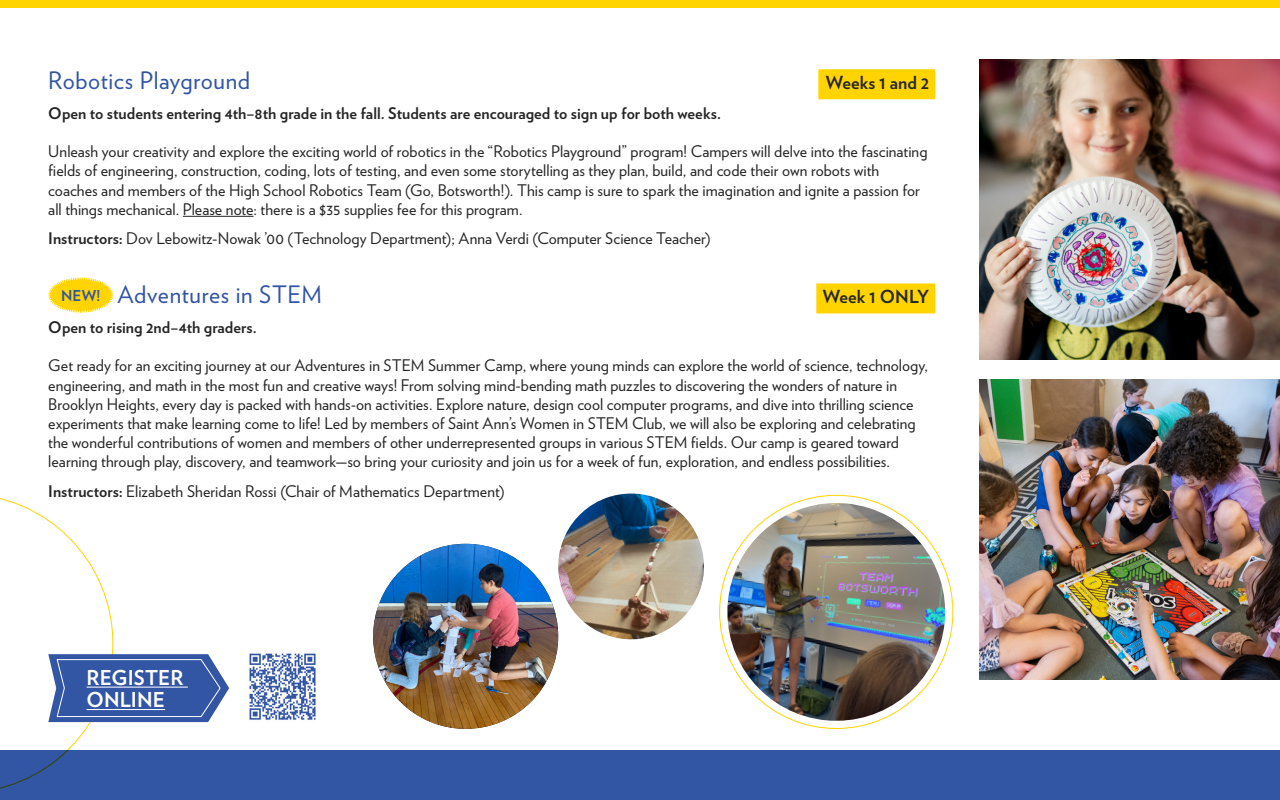
<style>
.page{position:relative;width:1280px;height:800px;background:#fff}
.page>*{position:absolute;margin:0;border:0;box-sizing:border-box;transform-origin:0 0}
.t1{font:24px "Verlag";letter-spacing:.025em;color:#3255a4}
.t2{font:700 20.5px/22.4px "Verlag";letter-spacing:.005em;color:#fff}
.t3{font:700 18px "Verlag";letter-spacing:.005em;color:#262626}
.t4{font:16px/19.2px "Verlag";color:#262626}
.t5{font:700 16px "Verlag";color:#262626}
.t6{font:700 15px "Verlag";color:#3255a4}
.s1{font-weight:700}
</style>
<div class="page">
<div style="left:818px;top:69px;width:117px;height:30px;background:#ffd400"></div>
<hr style="left:183px;top:216px;width:71px;height:1px;background:#262626">
<div style="left:816px;top:283px;width:119px;height:30px;background:#ffd400"></div>
<img style="left:980px;top:60px;width:300px;height:300px">
<img style="left:980px;top:380px;width:300px;height:300px">
<svg style="left:48px;top:277px;width:66px;height:36px"></svg>
<div style="left:0;top:0;width:1280px;height:8px;background:#ffd400"></div>
<div style="left:0;top:750px;width:1280px;height:50px;background:#3255a4"></div>
<img style="left:249px;top:653px;width:67px;height:67px">
<img style="left:722px;top:503px;width:228px;height:223px">
<img style="left:373px;top:544px;width:185px;height:185px;border-radius:93px">
<img style="left:549px;top:494px;width:155px;height:154px">
<svg style="left:0;top:498px;width:229px;height:291px"></svg>
<h1 class="t1" style="left:48px;top:63px;width:203px">Robotics Playground</h1>
<p class="t3" style="left:826px;top:69px;width:105px">Weeks 1 and 2</p>
<p class="t5" style="left:48px;top:100px;width:674px">Open to students entering 4th–8th grade in the fall. Students are encouraged to sign up for both weeks.</p>
<p class="t4" style="left:48px;top:141px;width:881px">Unleash your creativity and explore the exciting world of robotics in the “Robotics Playground” program! Campers will delve into the fascinating fields of engineering, construction, coding, lots of testing, and even some storytelling as they plan, build, and code their own robots with coaches and members of the High School Robotics Team (Go, Botsworth!). This camp is sure to spark the imagination and ignite a passion for all things mechanical. Please note: there is a $35 supplies fee for this program.</p>
<p class="t4" style="left:48px;top:228px;width:664px"><span class="s1">Instructors:</span> Dov Lebowitz-Nowak ’00 (Technology Department); Anna Verdi (Computer Science Teacher)</p>
<h1 class="t1" style="left:118px;top:277px;width:206px">Adventures in STEM</h1>
<p class="t3" style="left:823px;top:283px;width:108px">Week 1 ONLY</p>
<p class="t5" style="left:48px;top:315px;width:210px">Open to rising 2nd–4th graders.</p>
<p class="t4" style="left:48px;top:355px;width:881px">Get ready for an exciting journey at our Adventures in STEM Summer Camp, where young minds can explore the world of science, technology, engineering, and math in the most fun and creative ways! From solving mind-bending math puzzles to discovering the wonders of nature in Brooklyn Heights, every day is packed with hands-on activities. Explore nature, design cool computer programs, and dive into thrilling science experiments that make learning come to life! Led by members of Saint Ann’s Women in STEM Club, we will also be exploring and celebrating the wonderful contributions of women and members of other underrepresented groups in various STEM fields. Our camp is geared toward learning through play, discovery, and teamwork—so bring your curiosity and join us for a week of fun, exploration, and endless possibilities.</p>
<p class="t4" style="left:48px;top:480px;width:458px"><span class="s1">Instructors:</span> Elizabeth Sheridan Rossi (Chair of Mathematics Department)</p>
<p class="t6" style="left:61px;top:284px;width:41px">NEW!</p>
<p class="t2" style="left:87px;top:665px;width:98px">REGISTER<br>ONLINE</p>
</div>
